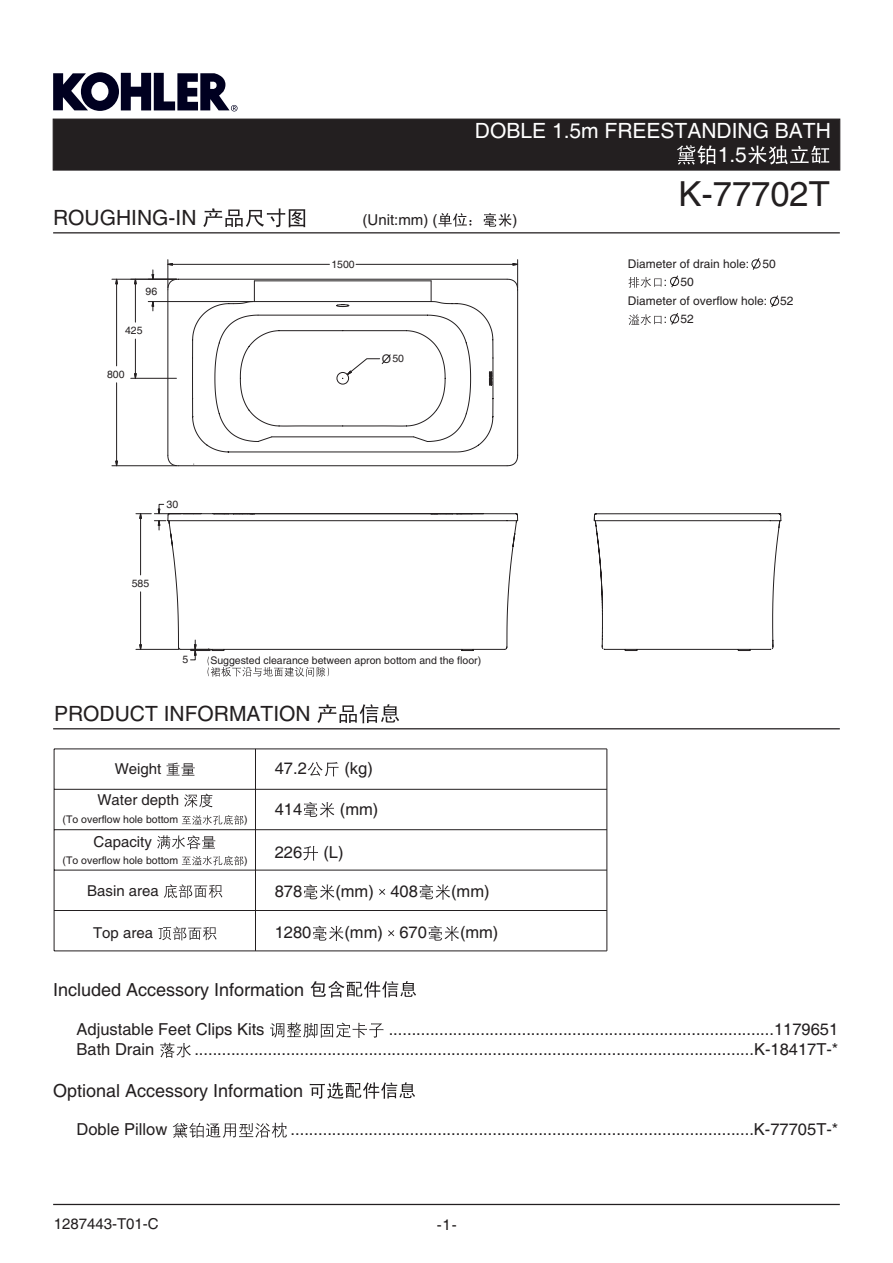
<style>
.page{position:relative;width:893px;height:1263px;background:#fff}
.page>*{position:absolute;margin:0;border:0;box-sizing:border-box;transform-origin:0 0}
.t1{font:34.5px "Arial";color:#231f20}
.t2{font:21px "Arial";color:#231f20}
.t3{font:21px/24.3px "Arial";color:#fff}
.t4{font:18px "Arial";color:#231f20}
.t5{font:16.5px "Arial";color:#231f20}
.t6{font:15px "Arial";color:#231f20}
.t7{font:12px/18px "Arial";color:#231f20}
.t8{font:10.5px "Arial";color:#231f20}
.s1{font-size:12px}
</style>
<div class="page">
<hr style="left:53px;top:1204px;width:787px;height:1px;background:#231f20">
<div style="left:53px;top:119px;width:787px;height:51px;background:#231f20"></div>
<hr style="left:53px;top:232px;width:787px;height:1px;background:#231f20">
<svg style="left:203px;top:208px;width:102px;height:19px"></svg>
<svg style="left:438px;top:213px;width:34px;height:14px"></svg>
<svg style="left:484px;top:213px;width:28px;height:14px"></svg>
<svg style="left:677px;top:145px;width:38px;height:20px"></svg>
<svg style="left:748px;top:145px;width:81px;height:19px"></svg>
<svg style="left:671px;top:258px;width:90px;height:20px"></svg>
<svg style="left:53px;top:72px;width:185px;height:39px"></svg>
<hr style="left:53px;top:728px;width:787px;height:1px;background:#231f20">
<svg style="left:317px;top:704px;width:82px;height:19px"></svg>
<svg style="left:311px;top:981px;width:105px;height:17px"></svg>
<svg style="left:160px;top:1043px;width:31px;height:15px"></svg>
<svg style="left:270px;top:1022px;width:113px;height:16px"></svg>
<svg style="left:310px;top:1082px;width:105px;height:17px"></svg>
<svg style="left:173px;top:1122px;width:114px;height:16px"></svg>
<hr style="left:54px;top:748px;width:553px;height:1px;background:#231f20">
<hr style="left:54px;top:789px;width:553px;height:1px;background:#231f20">
<hr style="left:54px;top:829px;width:553px;height:1px;background:#231f20">
<hr style="left:54px;top:870px;width:553px;height:1px;background:#231f20">
<hr style="left:54px;top:910px;width:553px;height:1px;background:#231f20">
<hr style="left:54px;top:950px;width:553px;height:1px;background:#231f20">
<hr style="left:54px;top:749px;width:1px;height:202px;background:#231f20">
<svg style="left:164px;top:884px;width:58px;height:14px"></svg>
<svg style="left:158px;top:926px;width:59px;height:14px"></svg>
<svg style="left:167px;top:762px;width:28px;height:14px"></svg>
<svg style="left:304px;top:884px;width:30px;height:16px"></svg>
<svg style="left:379px;top:889px;width:6px;height:6px"></svg>
<svg style="left:420px;top:884px;width:30px;height:16px"></svg>
<svg style="left:304px;top:802px;width:30px;height:15px"></svg>
<svg style="left:313px;top:926px;width:31px;height:15px"></svg>
<svg style="left:388px;top:930px;width:6px;height:6px"></svg>
<svg style="left:429px;top:926px;width:30px;height:15px"></svg>
<svg style="left:308px;top:762px;width:31px;height:14px"></svg>
<svg style="left:303px;top:846px;width:15px;height:14px"></svg>
<svg style="left:184px;top:793px;width:29px;height:14px"></svg>
<svg style="left:182px;top:815px;width:61px;height:10px"></svg>
<svg style="left:182px;top:856px;width:61px;height:9px"></svg>
<svg style="left:157px;top:835px;width:58px;height:14px"></svg>
<hr style="left:255px;top:749px;width:1px;height:202px;background:#231f20">
<hr style="left:606px;top:749px;width:1px;height:202px;background:#231f20">
<hr style="left:136px;top:649px;width:43px;height:1px;background:#231f20">
<hr style="left:140px;top:518px;width:1px;height:57px;background:#231f20">
<hr style="left:140px;top:592px;width:1px;height:53px;background:#231f20">
<svg style="left:136px;top:513px;width:15px;height:6px"></svg>
<svg style="left:139px;top:644px;width:3px;height:6px"></svg>
<hr style="left:112px;top:279px;width:64px;height:1px;background:#231f20">
<hr style="left:112px;top:465px;width:64px;height:1px;background:#231f20">
<hr style="left:116px;top:284px;width:1px;height:82px;background:#231f20">
<hr style="left:116px;top:383px;width:1px;height:78px;background:#231f20">
<svg style="left:115px;top:278px;width:3px;height:7px"></svg>
<svg style="left:115px;top:460px;width:3px;height:7px"></svg>
<hr style="left:356px;top:264px;width:157px;height:1px;background:#231f20">
<hr style="left:173px;top:264px;width:156px;height:1px;background:#231f20">
<svg style="left:512px;top:260px;width:7px;height:18px"></svg>
<hr style="left:131px;top:378px;width:45px;height:1px;background:#231f20">
<hr style="left:135px;top:284px;width:1px;height:38px;background:#231f20">
<hr style="left:135px;top:339px;width:1px;height:35px;background:#231f20">
<svg style="left:134px;top:278px;width:3px;height:7px"></svg>
<svg style="left:134px;top:373px;width:3px;height:6px"></svg>
<hr style="left:148px;top:301px;width:105px;height:1px;background:#231f20">
<svg style="left:148px;top:260px;width:28px;height:19px"></svg>
<svg style="left:151px;top:301px;width:3px;height:10px"></svg>
<svg style="left:154px;top:278px;width:627px;height:372px"></svg>
<svg style="left:157px;top:508px;width:4px;height:18px"></svg>
<svg style="left:257px;top:278px;width:261px;height:189px"></svg>
<svg style="left:190px;top:639px;width:139px;height:38px"></svg>
<p class="t3" style="left:718px;top:121px;width:115px;text-indent:-243px">DOBLE 1.5m FREESTANDING BATH<br>1.5</p>
<p class="t2" style="left:53px;top:210px;width:145px">ROUGHING-IN</p>
<p class="t6" style="left:362px;top:214px;width:76px">(Unit:mm) (</p>
<p class="t6" style="left:512px;top:214px;width:6px">)</p>
<p class="t8" style="left:146px;top:287px;width:13px">96</p>
<p class="t8" style="left:125px;top:326px;width:19px">425</p>
<p class="t8" style="left:107px;top:370px;width:19px">800</p>
<p class="t8" style="left:331px;top:260px;width:25px">1500</p>
<p class="t8" style="left:382px;top:354px;width:24px"><span class="s1">O</span>50</p>
<p class="t8" style="left:167px;top:500px;width:13px">30</p>
<p class="t8" style="left:132px;top:579px;width:19px">585</p>
<p class="t8" style="left:182px;top:656px;width:7px">5</p>
<p class="t8" style="left:210px;top:657px;width:272px">Suggested clearance between apron bottom and the floor)</p>
<p class="t2" style="left:54px;top:706px;width:258px">PRODUCT INFORMATION</p>
<p class="t6" style="left:115px;top:763px;width:48px">Weight</p>
<p class="t6" style="left:97px;top:794px;width:83px">Water depth</p>
<p class="t8" style="left:63px;top:815px;width:117px">(To overflow hole bottom</p>
<p class="t8" style="left:244px;top:815px;width:5px">)</p>
<p class="t8" style="left:63px;top:856px;width:117px">(To overflow hole bottom</p>
<p class="t8" style="left:244px;top:856px;width:5px">)</p>
<p class="t6" style="left:94px;top:836px;width:60px">Capacity</p>
<p class="t6" style="left:87px;top:885px;width:73px">Basin area</p>
<p class="t6" style="left:93px;top:927px;width:62px">Top area</p>
<p class="t5" style="left:275px;top:762px;width:34px">47.2</p>
<p class="t5" style="left:344px;top:762px;width:30px">(kg)</p>
<p class="t5" style="left:275px;top:803px;width:29px">414</p>
<p class="t5" style="left:340px;top:803px;width:40px">(mm)</p>
<p class="t5" style="left:275px;top:846px;width:29px">226</p>
<p class="t5" style="left:323px;top:846px;width:22px">(L)</p>
<p class="t5" style="left:275px;top:885px;width:29px">878</p>
<p class="t5" style="left:335px;top:885px;width:84px">(mm) 408</p>
<p class="t5" style="left:451px;top:885px;width:40px">(mm)</p>
<p class="t5" style="left:275px;top:926px;width:38px">1280</p>
<p class="t5" style="left:344px;top:926px;width:84px">(mm) 670</p>
<p class="t5" style="left:460px;top:926px;width:40px">(mm)</p>
<p class="t4" style="left:53px;top:983px;width:253px">Included Accessory Information</p>
<h1 class="t1" style="left:678px;top:182px;width:153px">K-77702T</h1>
<p class="t7" style="left:664px;top:256px;width:113px;text-indent:-36px">Diameter of drain hole: 50 : 50</p>
<p class="t7" style="left:664px;top:293px;width:131px;text-indent:-36px">Diameter of overflow hole: 52 : 52</p>
<p class="t5" style="left:77px;top:1023px;width:189px">Adjustable Feet Clips Kits</p>
<p class="t5" style="left:389px;top:1023px;width:451px">....................................................................................1179651</p>
<p class="t5" style="left:77px;top:1043px;width:79px">Bath Drain</p>
<p class="t5" style="left:194px;top:1043px;width:645px">..........................................................................................................................K-18417T-*</p>
<p class="t4" style="left:53px;top:1084px;width:252px">Optional Accessory Information</p>
<p class="t5" style="left:77px;top:1123px;width:92px">Doble Pillow</p>
<p class="t5" style="left:291px;top:1123px;width:549px">.....................................................................................................K-77705T-*</p>
<p class="t6" style="left:54px;top:1218px;width:107px">1287443-T01-C</p>
<p class="t6" style="left:437px;top:1219px;width:22px">-1-</p>
</div>
